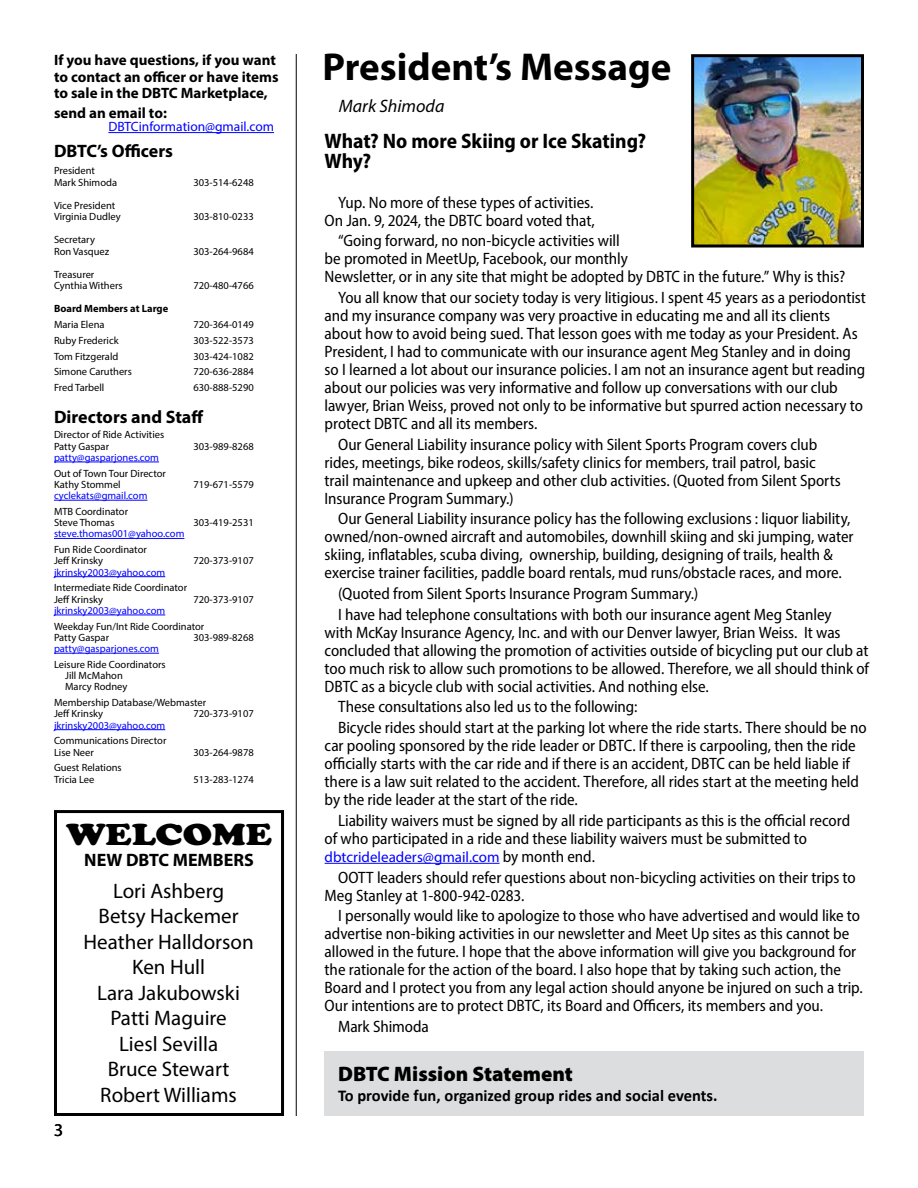
<style>
.page{position:relative;width:918px;height:1188px;background:#fff}
.page>*{position:absolute;margin:0;border:0;box-sizing:border-box;transform-origin:0 0}
.t1{font:700 39px "Myriad Pro";color:#000}
.t2{font:30px "Cooper Black Std";color:#000;scale:1.2 1}
.t3{font:21px/25.5px "Myriad Pro";color:#000;text-align:center}
.t4{font:700 semi-condensed 21px/19.5px "Myriad Pro";color:#000}
.t5{font:900 21px "Myriad Pro";color:#000}
.t6{font:700 18px "Myriad Pro";color:#000}
.t7{font:italic 18px "Myriad Pro";color:#000}
.t8{font:18px "Myriad Pro";color:#000}
.t9{font:semi-condensed 16.5px/18px "Myriad Pro";letter-spacing:-.005em;color:#000}
.t10{font:700 16.5px "Calibri";color:#000}
.t11{font:700 15px/16.5px "Myriad Pro";color:#000}
.t12{font:15px "Myriad Pro";color:#00f}
.t13{font:13.5px "Myriad Pro";color:#00f}
.t14{font:10.5px/11.2px "Myriad Pro";color:#000}
.t15{font:10.5px "Myriad Pro";color:#00f}
.t16{font:700 10.5px "Myriad Pro";color:#000}
.s1{font-stretch:semi-condensed;font-size:16.5px;color:#000}
</style>
<div class="page">
<hr style="left:296px;top:54px;width:1px;height:1062px;background:#000">
<hr style="left:54px;top:462px;width:105px;height:1px;background:#00f">
<hr style="left:54px;top:500px;width:93px;height:1px;background:#00f">
<hr style="left:54px;top:538px;width:130px;height:1px;background:#00f">
<hr style="left:54px;top:576px;width:111px;height:1px;background:#00f">
<hr style="left:54px;top:615px;width:111px;height:1px;background:#00f">
<hr style="left:54px;top:653px;width:105px;height:1px;background:#00f">
<hr style="left:54px;top:729px;width:111px;height:1px;background:#00f">
<div style="left:54px;top:810px;width:230px;height:306px;border:3px solid #000"></div>
<hr style="left:108px;top:132px;width:166px;height:1px;background:#00f">
<hr style="left:325px;top:863px;width:175px;height:1px;background:#00f">
<img style="left:695px;top:58px;width:165px;height:186px">
<div style="left:691px;top:54px;width:173px;height:194px;border:3px solid #000"></div>
<div style="left:325px;top:1052px;width:539px;height:64px;background:#dcddde"></div>
<p class="t11" style="left:54px;top:51px;width:226px">If you have questions, if you want to contact an officer or have items to sale in the DBTC Marketplace,</p>
<p class="t11" style="left:54px;top:104px;width:114px">send an email to:</p>
<p class="t13" style="left:108px;top:118px;width:167px">DBTCinformation@gmail.com</p>
<p class="t6" style="left:54px;top:139px;width:121px">DBTC’s Officers</p>
<p class="t14" style="left:54px;top:165px;width:65px">President<br>Mark Shimoda</p>
<p class="t14" style="left:194px;top:176px;width:62px">303-514-6248</p>
<p class="t14" style="left:54px;top:200px;width:68px">Vice President<br>Virginia Dudley</p>
<p class="t14" style="left:194px;top:211px;width:62px">303-810-0233</p>
<p class="t14" style="left:54px;top:234px;width:57px">Secretary<br>Ron Vasquez</p>
<p class="t14" style="left:194px;top:245px;width:62px">303-264-9684</p>
<p class="t14" style="left:54px;top:269px;width:70px">Treasurer<br>Cynthia Withers</p>
<p class="t14" style="left:194px;top:280px;width:62px">720-480-4766</p>
<p class="t16" style="left:54px;top:302px;width:116px">Board Members at Large</p>
<p class="t14" style="left:54px;top:319px;width:52px">Maria Elena</p>
<p class="t14" style="left:194px;top:319px;width:62px">720-364-0149</p>
<p class="t14" style="left:54px;top:335px;width:66px">Ruby Frederick</p>
<p class="t14" style="left:194px;top:335px;width:62px">303-522-3573</p>
<p class="t14" style="left:54px;top:350px;width:66px">Tom Fitzgerald</p>
<p class="t14" style="left:194px;top:350px;width:62px">303-424-1082</p>
<p class="t14" style="left:54px;top:366px;width:79px">Simone Caruthers</p>
<p class="t14" style="left:194px;top:366px;width:62px">720-636-2884</p>
<p class="t14" style="left:54px;top:382px;width:52px">Fred Tarbell</p>
<p class="t14" style="left:194px;top:382px;width:62px">630-888-5290</p>
<p class="t6" style="left:54px;top:405px;width:151px">Directors and Staff</p>
<p class="t14" style="left:54px;top:429px;width:112px">Director of Ride Activities<br>Patty Gaspar</p>
<p class="t14" style="left:194px;top:440px;width:62px">303-989-8268</p>
<p class="t15" style="left:54px;top:451px;width:107px">patty@gasparjones.com</p>
<p class="t14" style="left:54px;top:467px;width:114px">Out of Town Tour Director<br>Kathy Stommel</p>
<p class="t14" style="left:194px;top:479px;width:62px">719-671-5579</p>
<p class="t15" style="left:54px;top:489px;width:95px">cyclekats@gmail.com</p>
<p class="t14" style="left:54px;top:506px;width:76px">MTB Coordinator<br>Steve Thomas</p>
<p class="t14" style="left:194px;top:517px;width:62px">303-419-2531</p>
<p class="t15" style="left:54px;top:527px;width:132px">steve.thomas001@yahoo.com</p>
<p class="t14" style="left:54px;top:544px;width:94px">Fun Ride Coordinator<br>Jeff Krinsky</p>
<p class="t14" style="left:194px;top:555px;width:62px">720-373-9107</p>
<p class="t15" style="left:54px;top:566px;width:113px">jkrinsky2003@yahoo.com</p>
<p class="t14" style="left:54px;top:582px;width:135px">Intermediate Ride Coordinator<br>Jeff Krinsky</p>
<p class="t14" style="left:194px;top:593px;width:62px">720-373-9107</p>
<p class="t15" style="left:54px;top:604px;width:113px">jkrinsky2003@yahoo.com</p>
<p class="t14" style="left:54px;top:620px;width:152px">Weekday Fun/Int Ride Coordinator<br>Patty Gaspar</p>
<p class="t14" style="left:194px;top:632px;width:62px">303-989-8268</p>
<p class="t15" style="left:54px;top:642px;width:107px">patty@gasparjones.com</p>
<p class="t14" style="left:65px;top:659px;width:102px;text-indent:-11px">Leisure Ride Coordinators<br>Jill McMahon<br>Marcy Rodney</p>
<p class="t14" style="left:54px;top:697px;width:154px">Membership Database/Webmaster<br>Jeff Krinsky</p>
<p class="t14" style="left:194px;top:708px;width:62px">720-373-9107</p>
<p class="t15" style="left:54px;top:719px;width:113px">jkrinsky2003@yahoo.com</p>
<p class="t14" style="left:54px;top:735px;width:114px">Communications Director<br>Lise Neer</p>
<p class="t14" style="left:194px;top:746px;width:62px">303-264-9878</p>
<p class="t14" style="left:54px;top:762px;width:69px">Guest Relations<br>Tricia Lee</p>
<p class="t14" style="left:194px;top:773px;width:62px">513-283-1274</p>
<h2 class="t2" style="left:66px;top:817px;width:173px">WELCOME</h2>
<p class="t6" style="left:84px;top:849px;width:171px">NEW DBTC MEMBERS</p>
<p class="t8" style="left:54px;top:1119px;width:11px">3</p>
<p class="t3" style="left:84px;top:878px;width:172px">Lori Ashberg<br>Betsy Hackemer<br>Heather Halldorson<br>Ken Hull<br>Lara Jakubowski<br>Patti Maguire<br>Liesl Sevilla<br>Bruce Stewart<br>Robert Williams</p>
<h1 class="t1" style="left:322px;top:42px;width:351px">President’s Message</h1>
<p class="t7" style="left:339px;top:95px;width:107px">Mark Shimoda</p>
<p class="t4" style="left:325px;top:131px;width:323px">What? No more Skiing or Ice Skating?<br>Why?</p>
<p class="t9" style="left:325px;top:193px;width:272px;text-align:right">Yup. No more of these types of activities.<br>On Jan. 9, 2024, the DBTC board voted that,</p>
<p class="t9" style="left:325px;top:231px;width:522px;text-indent:13px">“Going forward, no non-bicycle activities will<br>be promoted in MeetUp, Facebook, our monthly<br>Newsletter, or in any site that might be adopted by DBTC in the future.” Why is this?</p>
<p class="t9" style="left:325px;top:288px;width:543px;text-indent:13px">You all know that our society today is very litigious. I spent 45 years as a periodontist and my insurance company was very proactive in educating me and all its clients about how to avoid being sued. That lesson goes with me today as your President. As President, I had to communicate with our insurance agent Meg Stanley and in doing so I learned a lot about our insurance policies. I am not an insurance agent but reading about our policies was very informative and follow up conversations with our club lawyer, Brian Weiss, proved not only to be informative but spurred action necessary to protect DBTC and all its members.</p>
<p class="t9" style="left:325px;top:435px;width:518px;text-indent:13px">Our General Liability insurance policy with Silent Sports Program covers club rides, meetings, bike rodeos, skills/safety clinics for members, trail patrol, basic trail maintenance and upkeep and other club activities. (Quoted from Silent Sports Insurance Program Summary.)</p>
<p class="t9" style="left:325px;top:510px;width:530px;text-indent:13px">Our General Liability insurance policy has the following exclusions : liquor liability, owned/non-owned aircraft and automobiles, downhill skiing and ski jumping, water skiing, inflatables, scuba diving, ownership, building, designing of trails, health &amp; exercise trainer facilities, paddle board rentals, mud runs/obstacle races, and more.</p>
<p class="t9" style="left:338px;top:583px;width:495px;line-height:20.7px">(Quoted from Silent Sports Insurance Program Summary.)<br>I have had telephone consultations with both our insurance agent Meg Stanley</p>
<p class="t9" style="left:325px;top:623px;width:546px">with McKay Insurance Agency, Inc. and with our Denver lawyer, Brian Weiss. It was concluded that allowing the promotion of activities outside of bicycling put our club at too much risk to allow such promotions to be allowed. Therefore, we all should think of DBTC as a bicycle club with social activities. And nothing else.</p>
<p class="t9" style="left:338px;top:696px;width:530px;line-height:20.7px">These consultations also led us to the following:<br>Bicycle rides should start at the parking lot where the ride starts. There should be no</p>
<p class="t9" style="left:325px;top:736px;width:536px">car pooling sponsored by the ride leader or DBTC. If there is carpooling, then the ride officially starts with the car ride and if there is an accident, DBTC can be held liable if there is a law suit related to the accident. Therefore, all rides start at the meeting held by the ride leader at the start of the ride.</p>
<p class="t9" style="left:325px;top:811px;width:527px;text-indent:13px">Liability waivers must be signed by all ride participants as this is the official record of who participated in a ride and these liability waivers must be submitted to</p>
<p class="t12" style="left:325px;top:848px;width:272px">dbtcrideleaders@gmail.com <span class="s1">by month end.</span></p>
<p class="t9" style="left:325px;top:868px;width:533px;text-indent:13px">OOTT leaders should refer questions about non-bicycling activities on their trips to<br>Meg Stanley at 1-800-942-0283.</p>
<p class="t9" style="left:325px;top:906px;width:540px;text-indent:13px">I personally would like to apologize to those who have advertised and would like to advertise non-biking activities in our newsletter and Meet Up sites as this cannot be allowed in the future. I hope that the above information will give you background for the rationale for the action of the board. I also hope that by taking such action, the Board and I protect you from any legal action should anyone be injured on such a trip.<br>Our intentions are to protect DBTC, its Board and Officers, its members and you.</p>
<p class="t9" style="left:338px;top:1017px;width:92px">Mark Shimoda</p>
<p class="t5" style="left:338px;top:1060px;width:236px">DBTC Mission Statement</p>
<p class="t10" style="left:338px;top:1085px;width:381px">To provide fun, organized group rides and social events.</p>
</div>
